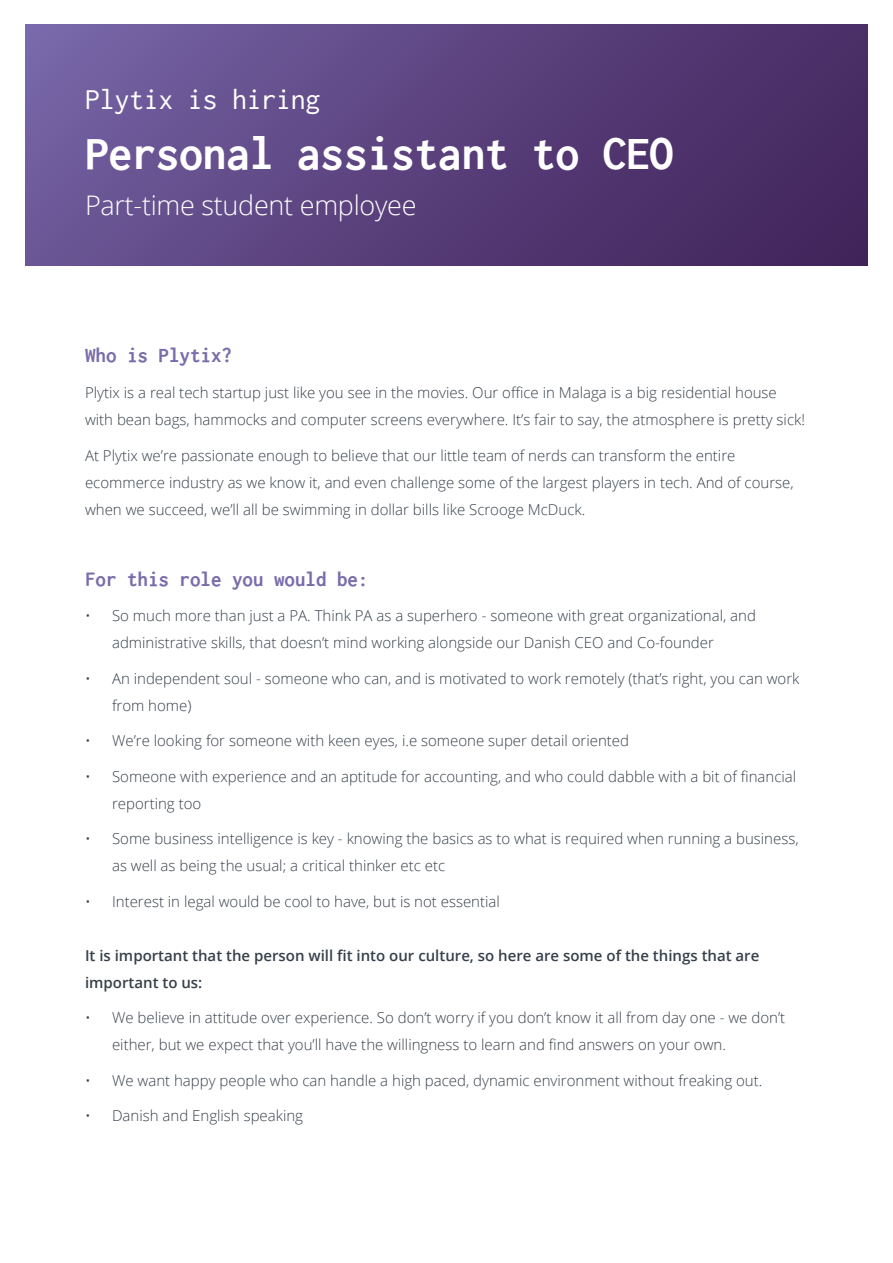
<style>
.page{position:relative;width:893px;height:1263px;background:#fff}
.page>*{position:absolute;margin:0;border:0;box-sizing:border-box;transform-origin:0 0}
.t1{font:700 48px "Inconsolata Go";letter-spacing:-.01em;color:#fff}
.t2{font:30px "Inconsolata Go";letter-spacing:-.01em;color:#fff}
.t3{font:300 27px "Open Sans";letter-spacing:-.01em;color:#fff}
.t4{font:700 21px "Inconsolata Go";color:#7a6bab}
.t5{font:300 15px/27px "Open Sans";color:#37404a}
.t6{font:600 15px/27px "Open Sans";color:#37404a}
</style>
<div class="page">
<div style="left:26px;top:25px;width:841px;height:241px;background:linear-gradient(to right,#715e9e,#43265d)"></div>
<h2 class="t2" style="left:85px;top:84px;width:237px">Plytix is hiring</h2>
<h1 class="t1" style="left:85px;top:128px;width:590px">Personal assistant to CEO</h1>
<h3 class="t3" style="left:85px;top:187px;width:333px">Part-time student employee</h3>
<h3 class="t4" style="left:85px;top:344px;width:148px">Who is Plytix?</h3>
<p class="t5" style="left:85px;top:379px;width:721px">Plytix is a real tech startup just like you see in the movies. Our office in Malaga is a big residential house with bean bags, hammocks and computer screens everywhere. It’s fair to say, the atmosphere is pretty sick!</p>
<p class="t5" style="left:85px;top:441px;width:710px">At Plytix we’re passionate enough to believe that our little team of nerds can transform the entire ecommerce industry as we know it, and even challenge some of the largest players in tech. And of course, when we succeed, we’ll all be swimming in dollar bills like Scrooge McDuck.</p>
<h3 class="t4" style="left:85px;top:567px;width:285px">For this role you would be:</h3>
<p class="t5" style="left:112px;top:602px;width:645px;text-indent:-27px">• So much more than just a PA. Think PA as a superhero - someone with great organizational, and administrative skills, that doesn’t mind working alongside our Danish CEO and Co-founder</p>
<p class="t5" style="left:112px;top:664px;width:689px;text-indent:-27px">• An independent soul - someone who can, and is motivated to work remotely (that’s right, you can work from home)</p>
<p class="t5" style="left:85px;top:727px;width:545px">• We’re looking for someone with keen eyes, i.e someone super detail oriented</p>
<p class="t5" style="left:112px;top:762px;width:686px;text-indent:-27px">• Someone with experience and an aptitude for accounting, and who could dabble with a bit of financial reporting too</p>
<p class="t5" style="left:112px;top:825px;width:688px;text-indent:-27px">• Some business intelligence is key - knowing the basics as to what is required when running a business, as well as being the usual; a critical thinker etc etc</p>
<p class="t5" style="left:85px;top:887px;width:416px">• Interest in legal would be cool to have, but is not essential</p>
<p class="t6" style="left:85px;top:941px;width:676px">It is important that the person will fit into our culture, so here are some of the things that are important to us:</p>
<p class="t5" style="left:112px;top:1004px;width:675px;text-indent:-27px">• We believe in attitude over experience. So don’t worry if you don’t know it all from day one - we don’t either, but we expect that you’ll have the willingness to learn and find answers on your own.</p>
<p class="t5" style="left:85px;top:1066px;width:679px">• We want happy people who can handle a high paced, dynamic environment without freaking out.</p>
<p class="t5" style="left:85px;top:1102px;width:220px">• Danish and English speaking</p>
</div>
